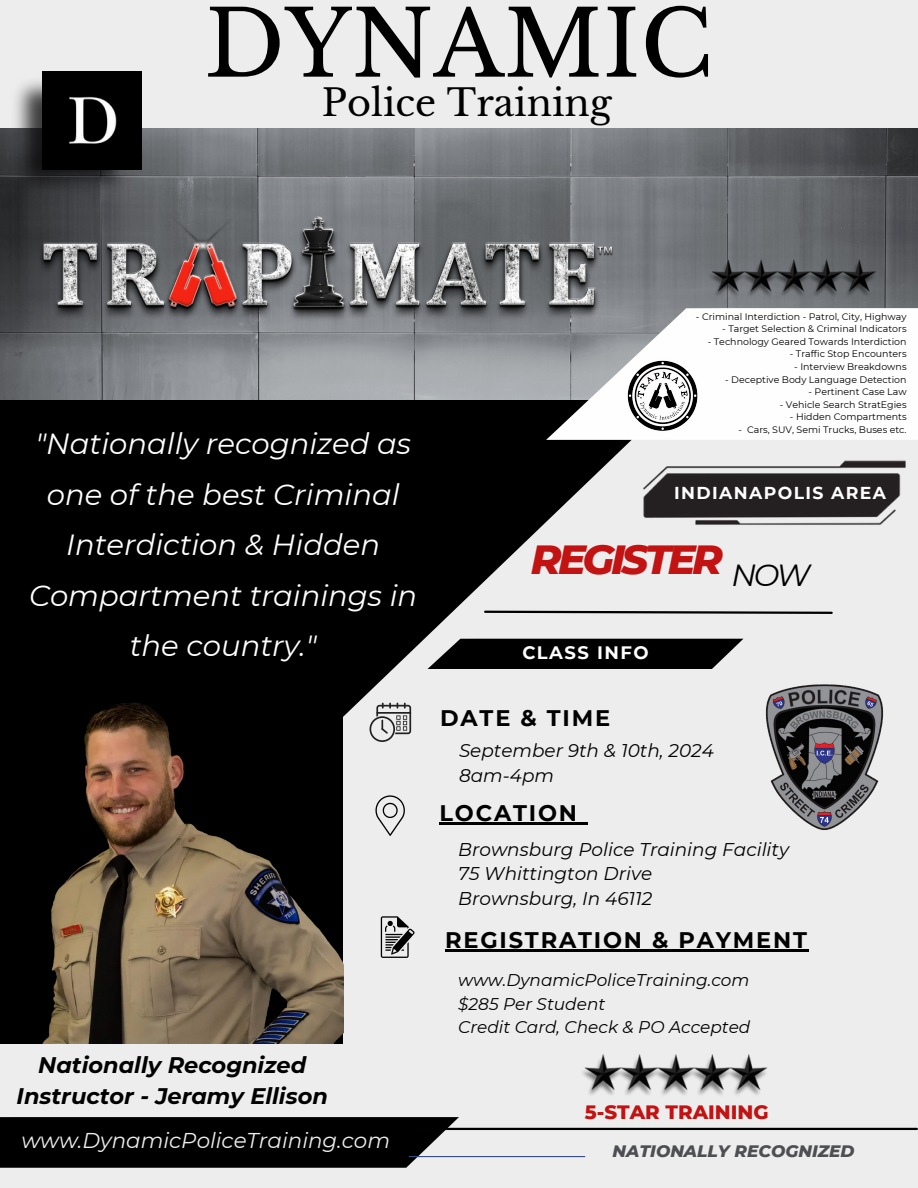
<style>
.page{position:relative;width:918px;height:1188px;background:#ededed}
.page>*{position:absolute;margin:0;border:0;box-sizing:border-box;transform-origin:0 0}
.t1{font:90.9px "Libre Baskerville";color:#000}
.t2{font:italic 800 41.55px "Montserrat";letter-spacing:-.085em;color:#c21212}
.t3{font:36.75px "Libre Baskerville";color:#000}
.t4{font:italic 30.45px "Montserrat";color:#000}
.t5{font:italic 29.1px/50.7px "Montserrat";color:#fff;text-align:center}
.t6{font:italic 700 22.5px/31.5px "Montserrat";color:#000;text-align:center}
.t7{font:700 22.5px "Montserrat";letter-spacing:.08em;color:#000}
.t8{font:italic 21.45px "Montserrat";color:#ededed}
.t9{font:800 19.8px "Montserrat";color:#c21212}
.t10{font:italic 18.45px "Montserrat";color:#000}
.t11{font:700 18px "Montserrat";letter-spacing:.08em;color:#fefefe}
.t12{font:700 17.25px "Montserrat";letter-spacing:.08em;color:#fff}
.t13{font:italic 16.95px "Montserrat";color:#000}
.t14{font:italic 800 16.95px "Montserrat";color:#4e4f52}
.t15{font:9.45px "Montserrat";color:#000}
</style>
<div class="page">
<img style="left:0;top:128px;width:918px;height:272px">
<svg style="left:0;top:400px;width:673px;height:332px;fill:#000"></svg>
<svg style="left:0;top:1117px;width:459px;height:51px;background:#0e0e0e"></svg>
<div style="left:546px;top:308px;width:372px;height:132px;background:#fefefe"></div>
<hr style="left:415px;top:1128px;width:502px;height:2px;background:#010101">
<img style="left:8px;top:80px;width:126px;height:116px">
<hr style="left:409px;top:1156px;width:176px;height:1px;background:#374b80">
<svg style="left:483px;top:610px;width:350px;height:5px"></svg>
<div style="left:42px;top:71px;width:99px;height:98px;background:#000"></div>
<svg style="left:427px;top:639px;width:316px;height:30px;background:#181818"></svg>
<img style="left:69px;top:96px;width:48px;height:48px">
<svg style="left:381px;top:916px;width:34px;height:42px"></svg>
<svg style="left:370px;top:703px;width:41px;height:39px"></svg>
<svg style="left:375px;top:795px;width:30px;height:41px"></svg>
<img style="left:582px;top:1054px;width:186px;height:41px">
<img style="left:678px;top:257px;width:239px;height:50px">
<img style="left:615px;top:447px;width:291px;height:93px">
<img style="left:765px;top:684px;width:119px;height:146px">
<img style="left:0;top:684px;width:343px;height:360px">
<hr style="left:440px;top:822px;width:139px;height:2px;background:#000">
<svg style="left:579px;top:822px;width:8px;height:2px"></svg>
<hr style="left:445px;top:949px;width:364px;height:2px;background:#000">
<img style="left:580px;top:338px;width:118px;height:109px">
<img style="left:8px;top:196px;width:626px;height:141px">
<p class="t1" style="left:205px;top:-12px;width:510px">DYNAMIC</p>
<p class="t3" style="left:322px;top:81px;width:292px">Police Training</p>
<p class="t5" style="left:29px;top:418px;width:390px">"Nationally recognized as one of the best Criminal<br>Interdiction &amp; Hidden<br>Compartment trainings in the country."</p>
<p class="t6" style="left:17px;top:1049px;width:313px">Nationally Recognized<br>Instructor - Jeramy Ellison</p>
<p class="t8" style="left:21px;top:1127px;width:370px">www.DynamicPoliceTraining.com</p>
<p class="t15" style="left:696px;top:311px;width:212px">- Criminal Interdiction - Patrol, City, Highway</p>
<p class="t15" style="left:722px;top:323px;width:186px">- Target Selection &amp; Criminal Indicators</p>
<p class="t15" style="left:708px;top:336px;width:200px">- Technology Geared Towards Interdiction</p>
<p class="t15" style="left:790px;top:348px;width:118px">- Traffic Stop Encounters</p>
<p class="t15" style="left:794px;top:361px;width:114px">- Interview Breakdowns</p>
<p class="t15" style="left:725px;top:374px;width:183px">- Deceptive Body Language Detection</p>
<p class="t15" style="left:808px;top:386px;width:100px">- Pertinent Case Law</p>
<p class="t15" style="left:780px;top:399px;width:128px">- Vehicle Search StratEgies</p>
<p class="t15" style="left:790px;top:411px;width:118px">- Hidden Compartments</p>
<p class="t15" style="left:738px;top:424px;width:170px">- Cars, SUV, Semi Trucks, Buses etc.</p>
<p class="t12" style="left:674px;top:483px;width:213px">INDIANAPOLIS AREA</p>
<p class="t2" style="left:531px;top:533px;width:193px">REGISTER</p>
<p class="t4" style="left:731px;top:557px;width:81px">NOW</p>
<p class="t11" style="left:522px;top:642px;width:128px">CLASS INFO</p>
<h6 class="t7" style="left:440px;top:704px;width:172px">DATE &amp; TIME</h6>
<h6 class="t10" style="left:459px;top:740px;width:256px">September 9th &amp; 10th, 2024</h6>
<p class="t10" style="left:459px;top:764px;width:97px">8am-4pm</p>
<p class="t7" style="left:440px;top:799px;width:139px">LOCATION</p>
<h6 class="t10" style="left:458px;top:838px;width:332px">Brownsburg Police Training Facility</h6>
<p class="t10" style="left:458px;top:862px;width:196px">75 Whittington Drive</p>
<p class="t10" style="left:458px;top:887px;width:196px">Brownsburg, In 46112</p>
<p class="t7" style="left:445px;top:926px;width:363px">REGISTRATION &amp; PAYMENT</p>
<h5 class="t13" style="left:458px;top:969px;width:293px">www.DynamicPoliceTraining.com</h5>
<p class="t13" style="left:458px;top:993px;width:149px">$285 Per Student</p>
<p class="t13" style="left:458px;top:1017px;width:294px">Credit Card, Check &amp; PO Accepted</p>
<h4 class="t9" style="left:585px;top:1100px;width:185px">5-STAR TRAINING</h4>
<h2 class="t14" style="left:613px;top:1141px;width:244px">NATIONALLY RECOGNIZED</h2>
</div>
